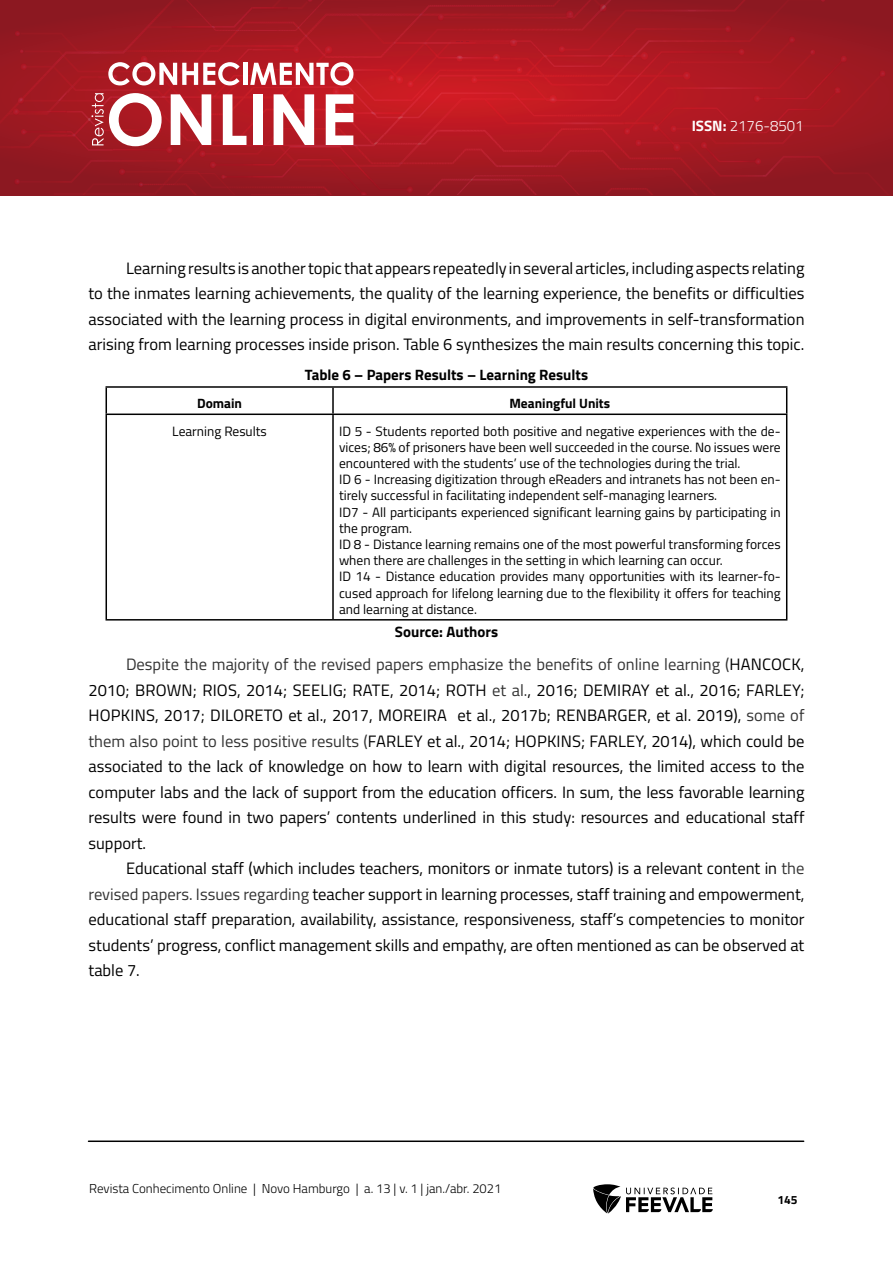
<style>
.page{position:relative;width:893px;height:1263px;background:#fff}
.page>*{position:absolute;margin:0;border:0;box-sizing:border-box;transform-origin:0 0}
.t1{font:16.5px/25.5px "Titillium Web";color:#000;text-align:justify}
.t2{font:700 15px "Titillium Web";color:#000}
.t3{font:300 15px "Titillium Web";color:#fff}
.t4{font:13.5px/16.2px "Titillium Web";color:#000}
.t5{font:700 13.5px "Titillium Web";color:#000}
.t6{font:300 12.9px "Titillium Web";color:#000}
.t7{font:700 12px "Titillium Web";color:#000}
.s1{font-weight:700}
.s2{color:#333}
</style>
<div class="page">
<svg style="left:593px;top:1184px;width:120px;height:29px"></svg>
<hr style="left:88px;top:1140px;width:716px;height:2px;background:#000">
<svg style="left:0;top:0;width:889px;height:196px;background:#a9242d"></svg>
<hr style="left:106px;top:386px;width:227px;height:2px;background:#000">
<svg style="left:106px;top:388px;width:1px;height:25px"></svg>
<hr style="left:333px;top:386px;width:454px;height:2px;background:#000">
<hr style="left:332px;top:388px;width:2px;height:25px;background:#000">
<svg style="left:786px;top:388px;width:1px;height:25px"></svg>
<hr style="left:106px;top:413px;width:227px;height:2px;background:#000">
<hr style="left:106px;top:415px;width:1px;height:204px;background:#000">
<hr style="left:333px;top:413px;width:454px;height:2px;background:#000">
<hr style="left:332px;top:415px;width:2px;height:204px;background:#000">
<hr style="left:786px;top:415px;width:1px;height:204px;background:#000">
<hr style="left:106px;top:619px;width:227px;height:1px;background:#000">
<hr style="left:333px;top:619px;width:454px;height:1px;background:#000">
<p class="t3" style="left:692px;top:115px;width:114px"><span class="s1">ISSN:</span> 2176-8501</p>
<p class="t1" style="left:88px;top:254px;width:717px;text-indent:38px">Learning results is another topic that appears repeatedly in several articles, including aspects relating to the inmates learning achievements, the quality of the learning experience, the benefits or difficulties associated with the learning process in digital environments, and improvements in self-transformation arising from learning processes inside prison. Table 6 synthesizes the main results concerning this topic.</p>
<p class="t2" style="left:305px;top:363px;width:285px">Table 6 – Papers Results – Learning Results</p>
<p class="t5" style="left:197px;top:393px;width:46px">Domain</p>
<p class="t5" style="left:509px;top:393px;width:102px">Meaningful Units</p>
<p class="t4" style="left:172px;top:422px;width:96px">Learning Results</p>
<p class="t4" style="left:339px;top:422px;width:443px">ID 5 - Students reported both positive and negative experiences with the de&shy;vices; 86% of prisoners have been well succeeded in the course. No issues were encountered with the students’ use of the technologies during the trial.<br>ID 6 - Increasing digitization through eReaders and intranets has not been en&shy;tirely successful in facilitating independent self-managing learners.<br>ID7 - All participants experienced significant learning gains by participating in the program.<br>ID 8 - Distance learning remains one of the most powerful transforming forces when there are challenges in the setting in which learning can occur.<br>ID 14 - Distance education provides many opportunities with its learner-fo&shy;cused approach for lifelong learning due to the flexibility it offers for teaching and learning at distance.</p>
<p class="t2" style="left:395px;top:620px;width:105px">Source: Authors</p>
<p class="t1" style="left:88px;top:651px;width:718px;text-indent:38px"><span class="s2">Despite the majority of the revised papers emphasize the benefits of online learning (</span>HANCOCK, 2010; BROWN; RIOS, 2014; SEELIG; RATE, 2014; ROTH <span class="s2">et al.</span>, 2016; DEMIRAY et al., 2016; FARLEY; HOPKINS, 2017; DILORETO et al., 2017, MOREIRA et al., 2017b; RENBARGER, et al. 2019), <span class="s2">some of them also point to less positive results (</span>FARLEY et al., 2014; HOPKINS; FARLEY, 2014), which could be associated to the lack of knowledge on how to learn with digital resources, the limited access to the computer labs and the lack of support from the education officers. In sum, the less favorable learning results were found in two papers’ contents underlined in this study: resources and educational staff support.</p>
<p class="t1" style="left:89px;top:855px;width:717px;text-indent:38px">Educational staff (which includes teachers, monitors or inmate tutors) is a relevant content in <span class="s2">the revised papers. Issues regarding</span> teacher support in learning processes, staff training and empowerment, educational staff preparation, availability, assistance, responsiveness, staff’s competencies to monitor students’ progress, conflict management skills and empathy, are often mentioned as can be observed at table 7.</p>
<p class="t6" style="left:89px;top:1179px;width:414px">Revista Conhecimento Online | Novo Hamburgo | a. 13 | v. 1 | jan./abr. 2021</p>
<p class="t7" style="left:777px;top:1190px;width:22px">145</p>
</div>
